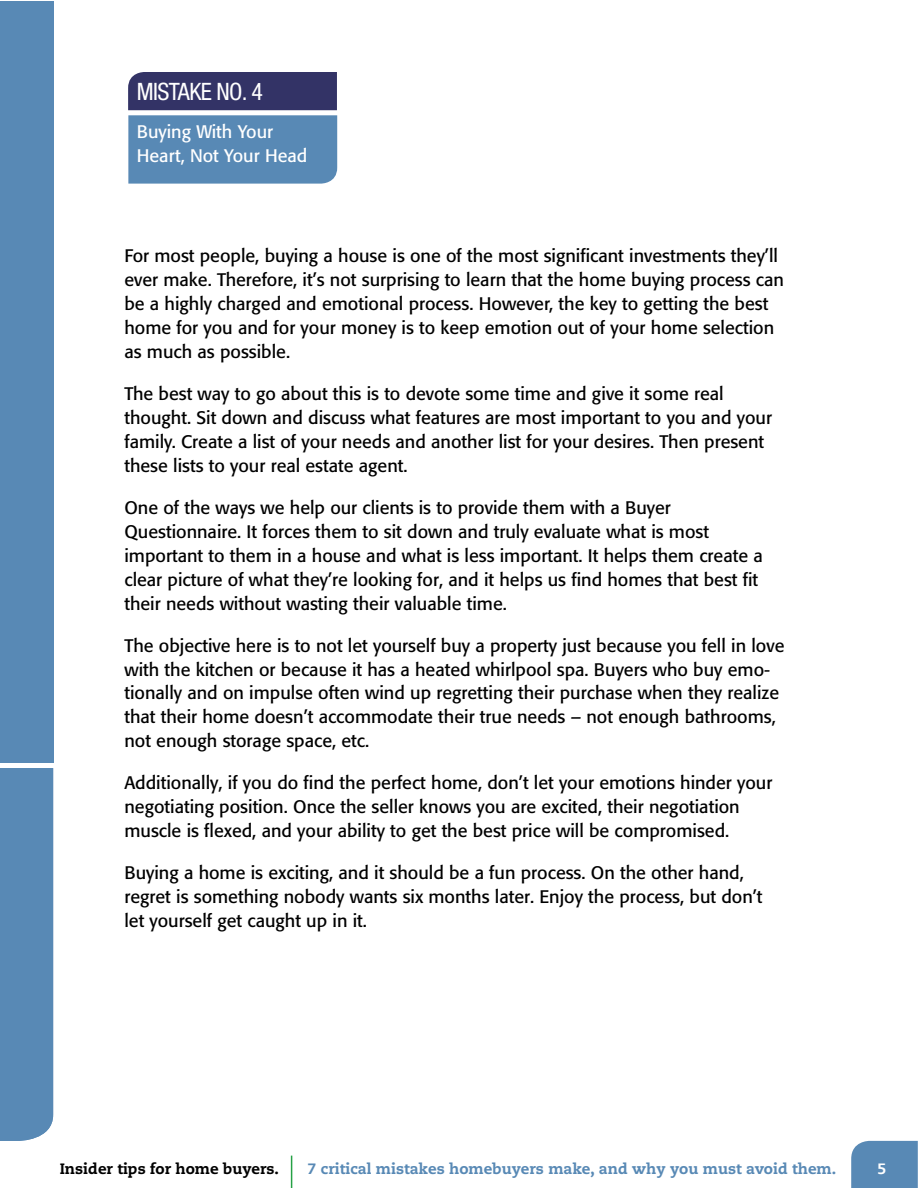
<style>
.page{position:relative;width:918px;height:1188px;background:#fff}
.page>*{position:absolute;margin:0;border:0;box-sizing:border-box;transform-origin:0 0}
.t1{font:condensed 24px "Helvetica Neue";letter-spacing:-.025em;color:#fff}
.t2{font:18px/24px "Formata";color:#000}
.t3{font:18px/24px "Formata";color:#fff}
.t4{font:800 15px "Caecilia LT Std";color:#5889b5}
.t5{font:800 15px "Caecilia LT Std";color:#000}
.t6{font:800 15px "Caecilia LT Std";color:#fff}
</style>
<div class="page">
<div style="left:851px;top:1141px;width:67px;height:47px;background:#5889b5"></div>
<hr style="left:291px;top:1156px;width:1px;height:32px;background:#26a146">
<svg style="left:128px;top:72px;width:209px;height:112px;background:#54729e"></svg>
<div style="left:0;top:1px;width:53px;height:762px;background:#5889b5"></div>
<div style="left:0;top:768px;width:53px;height:373px;background:#5889b5"></div>
<h1 class="t1" style="left:137px;top:77px;width:128px">MISTAKE NO. 4</h1>
<p class="t3" style="left:137px;top:120px;width:172px">Buying With Your<br>Heart, Not Your Head</p>
<p class="t2" style="left:124px;top:243px;width:661px">For most people, buying a house is one of the most significant investments they’ll ever make. Therefore, it’s not surprising to learn that the home buying process can be a highly charged and emotional process. However, the key to getting the best home for you and for your money is to keep emotion out of your home selection as much as possible.</p>
<p class="t2" style="left:124px;top:381px;width:649px">The best way to go about this is to devote some time and give it some real thought. Sit down and discuss what features are most important to you and your family. Create a list of your needs and another list for your desires. Then present these lists to your real estate agent.</p>
<p class="t2" style="left:124px;top:495px;width:640px">One of the ways we help our clients is to provide them with a Buyer Questionnaire. It forces them to sit down and truly evaluate what is most important to them in a house and what is less important. It helps them create a clear picture of what they’re looking for, and it helps us find homes that best fit their needs without wasting their valuable time.</p>
<p class="t2" style="left:124px;top:633px;width:662px">The objective here is to not let yourself buy a property just because you fell in love with the kitchen or because it has a heated whirlpool spa. Buyers who buy emo&shy;tionally and on impulse often wind up regretting their purchase when they realize that their home doesn’t accommodate their true needs – not enough bathrooms, not enough storage space, etc.</p>
<p class="t2" style="left:124px;top:771px;width:649px">Additionally, if you do find the perfect home, don’t let your emotions hinder your negotiating position. Once the seller knows you are excited, their negotiation muscle is flexed, and your ability to get the best price will be compromised.</p>
<p class="t2" style="left:124px;top:861px;width:640px">Buying a home is exciting, and it should be a fun process. On the other hand, regret is something nobody wants six months later. Enjoy the process, but don’t let yourself get caught up in it.</p>
<p class="t5" style="left:60px;top:1159px;width:221px">Insider tips for home buyers.</p>
<p class="t4" style="left:308px;top:1159px;width:530px">7 critical mistakes homebuyers make, and why you must avoid them.</p>
<p class="t6" style="left:878px;top:1159px;width:10px">5</p>
</div>
